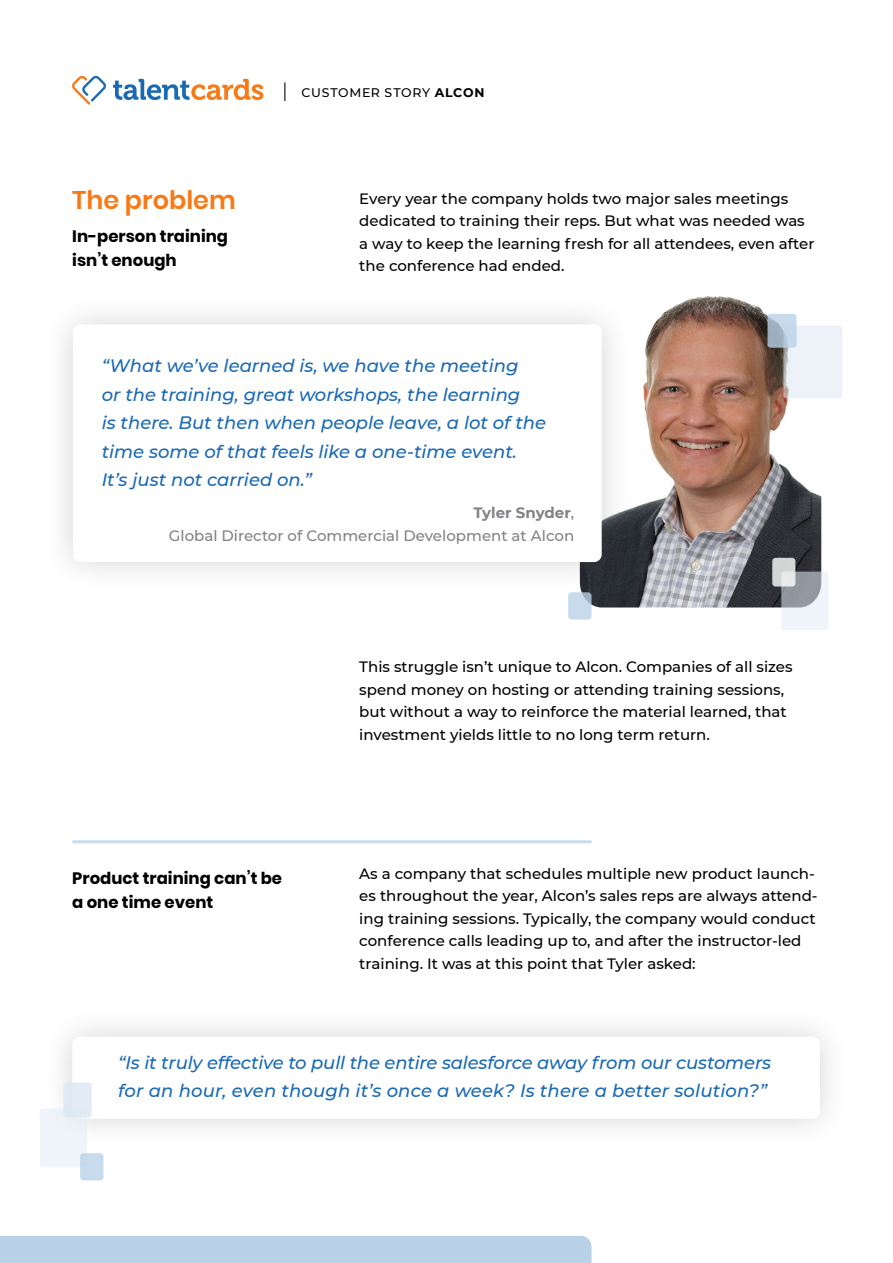
<style>
.page{position:relative;width:893px;height:1263px;background:#fff}
.page>*{position:absolute;margin:0;border:0;box-sizing:border-box;transform-origin:0 0}
.t1{font:600 25.5px "Poppins";color:#f77a17}
.t2{font:italic 500 18px/28.5px "Montserrat";color:#1a69b3}
.t3{font:700 16.5px/24px "Poppins";color:#000}
.t4{font:500 15px/22.5px "Montserrat";color:#000}
.t5{font:500 15px/22.5px "Montserrat";color:#808285;text-align:right}
.t6{font:500 12.45px "Montserrat";letter-spacing:.05em;color:#000}
.s1{font-family:"Chivo";font-weight:300;font-size:20.1px}
.s2{font-weight:700}
</style>
<div class="page">
<img style="left:590px;top:296px;width:231px;height:311px">
<div style="left:0;top:1236px;width:591px;height:27px;background:#bad2e8"></div>
<svg style="left:781px;top:572px;width:47px;height:58px;fill:#eff5fa"></svg>
<svg style="left:772px;top:558px;width:23px;height:28px"></svg>
<svg style="left:568px;top:592px;width:23px;height:27px"></svg>
<svg style="left:113px;top:79px;width:150px;height:21px"></svg>
<svg style="left:72px;top:75px;width:34px;height:30px"></svg>
<div style="left:783px;top:326px;width:59px;height:72px;background:#ecf2f8;border-radius:3px"></div>
<svg style="left:767px;top:314px;width:30px;height:34px"></svg>
<div style="left:42px;top:294px;width:591px;height:299px;background:#000;opacity:.17"></div>
<div style="left:73px;top:324px;width:529px;height:238px;background:#fff;border-radius:8px"></div>
<hr style="left:72px;top:840px;width:519px;height:3px;background:#bad2e8">
<div style="left:41px;top:1006px;width:810px;height:143px;background:#000;opacity:.17"></div>
<div style="left:72px;top:1037px;width:748px;height:82px;background:#fff;border-radius:8px"></div>
<div style="left:40px;top:1108px;width:47px;height:59px;background:#eff5fa;border-radius:3px"></div>
<div style="left:63px;top:1082px;width:29px;height:35px;background:#dde8f4;border-radius:3px"></div>
<div style="left:80px;top:1153px;width:23px;height:27px;background:#c7dbec;border-radius:3px"></div>
<h1 class="t1" style="left:72px;top:185px;width:165px">The problem</h1>
<p class="t3" style="left:72px;top:224px;width:157px">In-person training isn’t enough</p>
<p class="t6" style="left:283px;top:84px;width:203px"><span class="s1">|</span> CUSTOMER STORY <span class="s2">ALCON</span></p>
<p class="t4" style="left:359px;top:187px;width:457px">Every year the company holds two major sales meetings dedicated to training their reps. But what was needed was a way to keep the learning fresh for all attendees, even after the conference had ended.</p>
<p class="t2" style="left:102px;top:351px;width:446px">“What we’ve learned is, we have the meeting<br>or the training, great workshops, the learning<br>is there. But then when people leave, a lot of the time some of that feels like a one-time event.<br>It’s just not carried on.”</p>
<p class="t5" style="left:169px;top:501px;width:407px"><span class="s2">Tyler Snyder</span>,<br>Global Director of Commercial Development at Alcon</p>
<p class="t3" style="left:72px;top:867px;width:211px">Product training can’t be a one time event</p>
<p class="t4" style="left:359px;top:655px;width:435px">This struggle isn’t unique to Alcon. Companies of all sizes spend money on hosting or attending training sessions, but without a way to reinforce the material learned, that investment yields little to no long term return.</p>
<p class="t4" style="left:359px;top:861px;width:460px">As a company that schedules multiple new product launch&shy;es throughout the year, Alcon’s sales reps are always attend&shy;ing training sessions. Typically, the company would conduct conference calls leading up to, and after the instructor-led training. It was at this point that Tyler asked:</p>
<p class="t2" style="left:118px;top:1047px;width:654px">“Is it truly effective to pull the entire salesforce away from our customers for an hour, even though it’s once a week? Is there a better solution?”</p>
</div>
